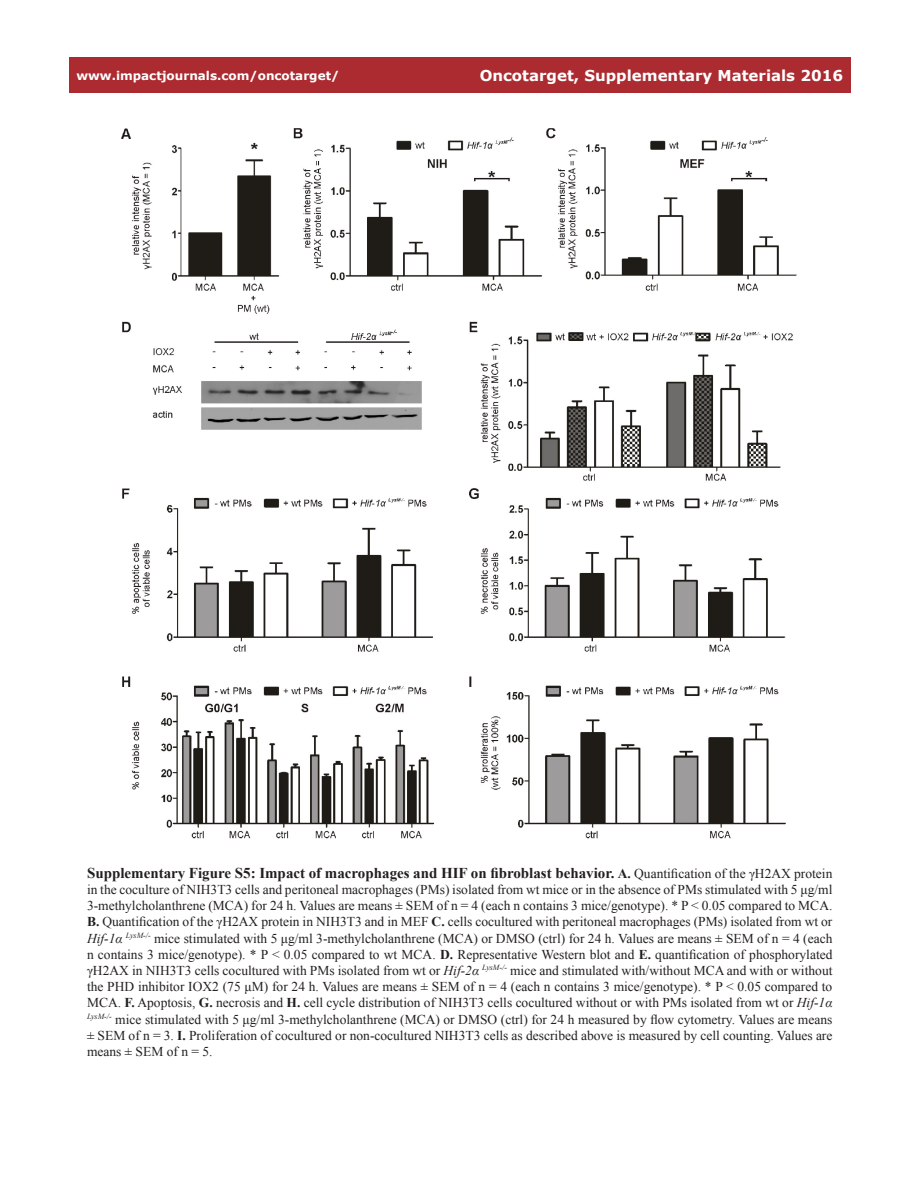
<style>
.page{position:relative;width:918px;height:1188px;background:#fff}
.page>*{position:absolute;margin:0;border:0;box-sizing:border-box;transform-origin:0 0}
.t1{font:700 15px "Times New Roman";color:#231f20}
.t2{font:700 15px "Verdana";color:#fff}
.t3{font:13.5px/16.2px "Times New Roman";color:#231f20;text-align:justify}
.t4{font:700 12px "Verdana";color:#fff}
.s1{font-size:13.5px}
.s2{font-weight:400;font-size:13.5px}
.s3{font-weight:700}
.s4{font-style:italic}
</style>
<div class="page">
<div style="left:69px;top:57px;width:781px;height:36px;background:#ac2b31"></div>
<img style="left:121px;top:128px;width:676px;height:711px">
<p class="t4" style="left:76px;top:67px;width:264px">www.impactjournals.com/oncotarget/</p>
<p class="t2" style="left:480px;top:65px;width:365px">Oncotarget, Supplementary Materials 2016</p>
<p class="t1" style="left:87px;top:862px;width:747px">Supplementary Figure S5: Impact of macrophages and HIF on fibroblast behavior. <span class="s1">A.</span> <span class="s2">Quantification of the γH2AX protein</span></p>
<p class="t3" style="left:87px;top:881px;width:747px">in the coculture of NIH3T3 cells and peritoneal macrophages (PMs) isolated from wt mice or in the absence of PMs stimulated with 5 μg/ml 3-methylcholanthrene (MCA) for 24 h. Values are means ± SEM of n = 4 (each n contains 3 mice/genotype). * P &lt; 0.05 compared to MCA.<br><span class="s3">B.</span> Quantification of the γH2AX protein in NIH3T3 and in MEF <span class="s3">C.</span> cells cocultured with peritoneal macrophages (PMs) isolated from wt or <span class="s4">Hif-1α</span> <sup>LysM-/-</sup> mice stimulated with 5 μg/ml 3-methylcholanthrene (MCA) or DMSO (ctrl) for 24 h. Values are means ± SEM of n = 4 (each n contains 3 mice/genotype). * P &lt; 0.05 compared to wt MCA. <span class="s3">D.</span> Representative Western blot and <span class="s3">E.</span> quantification of phosphorylated γH2AX in NIH3T3 cells cocultured with PMs isolated from wt or <span class="s4">Hif-2α</span> <sup>LysM-/-</sup> mice and stimulated with/without MCA and with or without the PHD inhibitor IOX2 (75 μM) for 24 h. Values are means ± SEM of n = 4 (each n contains 3 mice/genotype). * P &lt; 0.05 compared to MCA. <span class="s3">F.</span> Apoptosis, <span class="s3">G.</span> necrosis and <span class="s3">H.</span> cell cycle distribution of NIH3T3 cells cocultured without or with PMs isolated from wt or <span class="s4">Hif-1α </span><sup>LysM-/-</sup> mice stimulated with 5 μg/ml 3-methylcholanthrene (MCA) or DMSO (ctrl) for 24 h measured by flow cytometry. Values are means ± SEM of n = 3. <span class="s3">I.</span> Proliferation of cocultured or non-cocultured NIH3T3 cells as described above is measured by cell counting. Values are means ± SEM of n = 5.</p>
</div>
